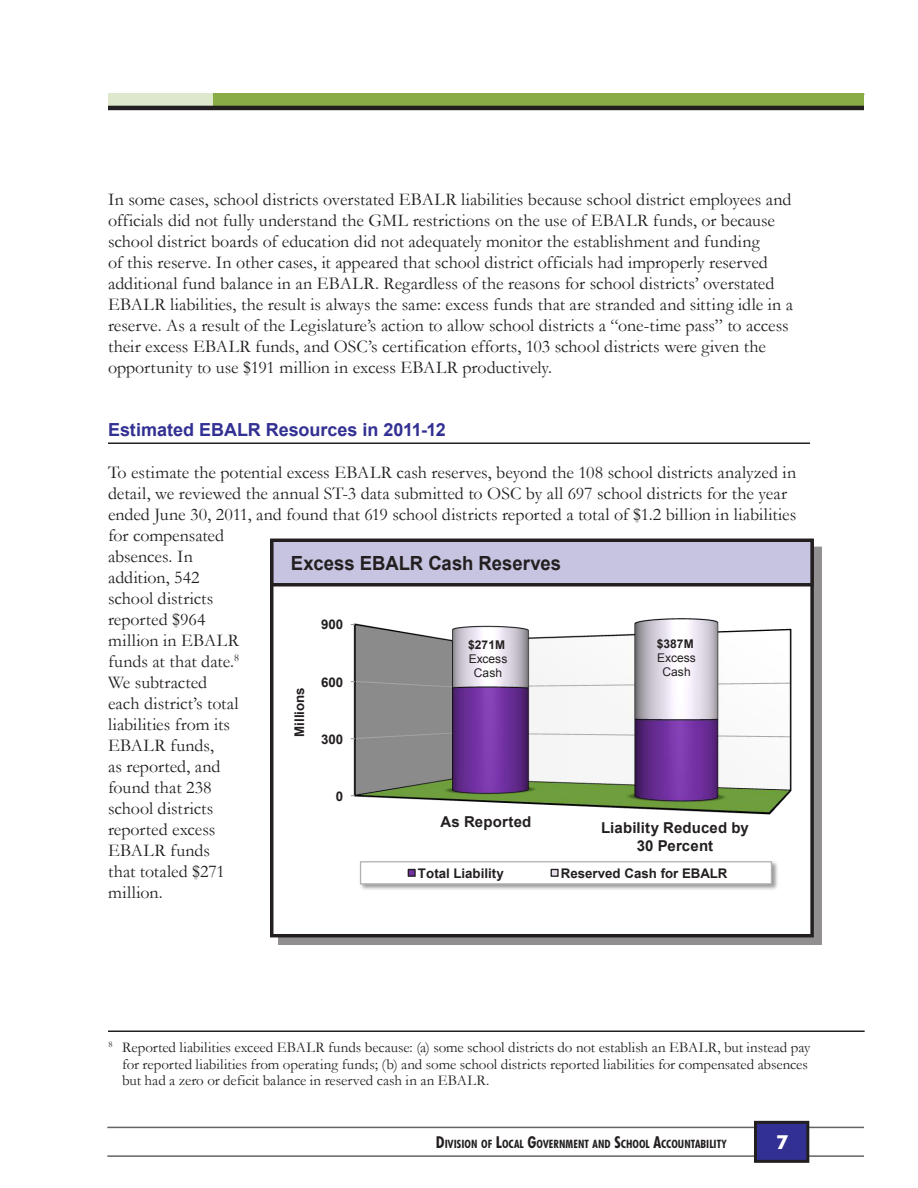
<style>
.page{position:relative;width:918px;height:1188px;background:#fff}
.page>*{position:absolute;margin:0;border:0;box-sizing:border-box;transform-origin:0 0}
.ChartGraphHEADING{font:700 19.5px "Arial";color:#231f20;scale:.95 1}
.t1{font:700 19.5px "Futura BT";color:#fff}
.AnnRep_Body_Text{font:18px/21px "Garamond";color:#231f20}
.Ann_Rep_subheadings{font:700 18px "Arial";color:#323092}
.footnote{font:15px/16.5px "Garamond";letter-spacing:-.005em;color:#231f20}
.Ann_Rep_BOLDsubhead{font:700 15px/18px "Arial";letter-spacing:.01em;color:#231f20;text-align:center}
.t2{font:700 13.35px "Arial";color:#231f20}
.t3{font:12px/14px "Arial";letter-spacing:.005em;color:#231f20;text-align:center}
.t4{font:700 condensed 11.55px "Futura BT";letter-spacing:.005em;color:#231f20}
.s1{font-weight:700}
.s2{font-size:16.5px}
</style>
<div class="page">
<div style="left:213px;top:93px;width:651px;height:15px;background:#89ac46"></div>
<div style="left:108px;top:93px;width:105px;height:15px;background:#dee8cc"></div>
<hr style="left:108px;top:106px;width:756px;height:4px;background:#231f20">
<hr style="left:108px;top:443px;width:702px;height:1px;background:#231f20">
<hr style="left:108px;top:1030px;width:757px;height:2px;background:#231f20">
<hr style="left:107px;top:1127px;width:757px;height:1px;background:#636366">
<hr style="left:107px;top:1155px;width:757px;height:2px;background:#636366">
<div style="left:755px;top:1122px;width:53px;height:39px;background:#323092"></div>
<div style="left:754px;top:1121px;width:55px;height:42px;border:3px solid #231f20"></div>
<div style="left:278px;top:547px;width:544px;height:398px;background:#231f20;opacity:.5"></div>
<div style="left:272px;top:541px;width:540px;height:395px;background:#fff"></div>
<img style="left:350px;top:618px;width:442px;height:197px">
<img style="left:359px;top:861px;width:419px;height:29px">
<div style="left:361px;top:862px;width:410px;height:22px;background:#fff"></div>
<div style="left:360px;top:861px;width:412px;height:24px;border:1px solid #b2b3b7"></div>
<div style="left:408px;top:869px;width:7px;height:7px;background:#7030a0"></div>
<div style="left:408px;top:869px;width:8px;height:8px;border:1px solid #231f20"></div>
<div style="left:551px;top:869px;width:7px;height:7px;background:#e6e0ec"></div>
<div style="left:551px;top:869px;width:8px;height:8px;border:1px solid #231f20"></div>
<div style="left:270px;top:539px;width:544px;height:398px;border:3px solid #231f20"></div>
<div style="left:272px;top:540px;width:540px;height:45px;background:#c7c4e1"></div>
<div style="left:270px;top:539px;width:544px;height:48px;border:3px solid #231f20"></div>
<p class="AnnRep_Body_Text" style="left:108px;top:188px;width:687px">In some cases, school districts overstated EBALR liabilities because school district employees and officials did not fully understand the GML restrictions on the use of EBALR funds, or because school district boards of education did not adequately monitor the establishment and funding<br>of this reserve. In other cases, it appeared that school district officials had improperly reserved additional fund balance in an EBALR. Regardless of the reasons for school districts’ overstated EBALR liabilities, the result is always the same: excess funds that are stranded and sitting idle in a reserve. As a result of the Legislature’s action to allow school districts a “one-time pass” to access their excess EBALR funds, and OSC’s certification efforts, 103 school districts were given the opportunity to use $191 million in excess EBALR productively.</p>
<p class="Ann_Rep_subheadings" style="left:108px;top:417px;width:339px">Estimated EBALR Resources in 2011-12</p>
<p class="AnnRep_Body_Text" style="left:108px;top:461px;width:690px">To estimate the potential excess EBALR cash reserves, beyond the 108 school districts analyzed in detail, we reviewed the annual ST-3 data submitted to OSC by all 697 school districts for the year ended June 30, 2011, and found that 619 school districts reported a total of $1.2 billion in liabilities for compensated<br>absences. In<br>addition, 542<br>school districts<br>reported $964<br>million in EBALR<br>funds at that date.<sup>8<br></sup>We subtracted<br>each district’s total<br>liabilities from its<br>EBALR funds,<br>as reported, and<br>found that 238<br>school districts<br>reported excess<br>EBALR funds<br>that totaled $271<br>million.</p>
<p class="ChartGraphHEADING" style="left:291px;top:550px;width:286px">Excess EBALR Cash Reserves</p>
<p class="t2" style="left:321px;top:616px;width:24px">900</p>
<p class="t3" style="left:468px;top:638px;width:41px"><span class="s1">$271M<br></span>Excess<br>Cash</p>
<p class="t3" style="left:657px;top:637px;width:41px"><span class="s1">$387M<br></span>Excess<br>Cash</p>
<p class="t2" style="left:321px;top:673px;width:24px">600</p>
<p class="t2" style="left:291px;top:737px;width:51px;rotate:-90deg">Millions</p>
<p class="t2" style="left:321px;top:730px;width:24px">300</p>
<p class="t2" style="left:336px;top:787px;width:9px">0</p>
<p class="Ann_Rep_BOLDsubhead" style="left:441px;top:813px;width:92px">As Reported</p>
<p class="Ann_Rep_BOLDsubhead" style="left:601px;top:819px;width:149px">Liability Reduced by<br>30 Percent</p>
<p class="t2" style="left:418px;top:864px;width:87px">Total Liability</p>
<p class="t2" style="left:561px;top:864px;width:168px">Reserved Cash for EBALR</p>
<p class="footnote" style="left:122px;top:1039px;width:690px;text-indent:-14px"><sup>8</sup> Reported liabilities exceed EBALR funds because: (a) some school districts do not establish an EBALR, but instead pay for reported liabilities from operating funds; (b) and some school districts reported liabilities for compensated absences but had a zero or deficit balance in reserved cash in an EBALR.</p>
<p class="t4" style="left:436px;top:1137px;width:292px"><span class="s2">D</span>IVISION OF <span class="s2">L</span>OCAL <span class="s2">G</span>OVERNMENT AND <span class="s2">S</span>CHOOL <span class="s2">A</span>CCOUNTABILITY</p>
<p class="t1" style="left:776px;top:1130px;width:14px">7</p>
</div>
